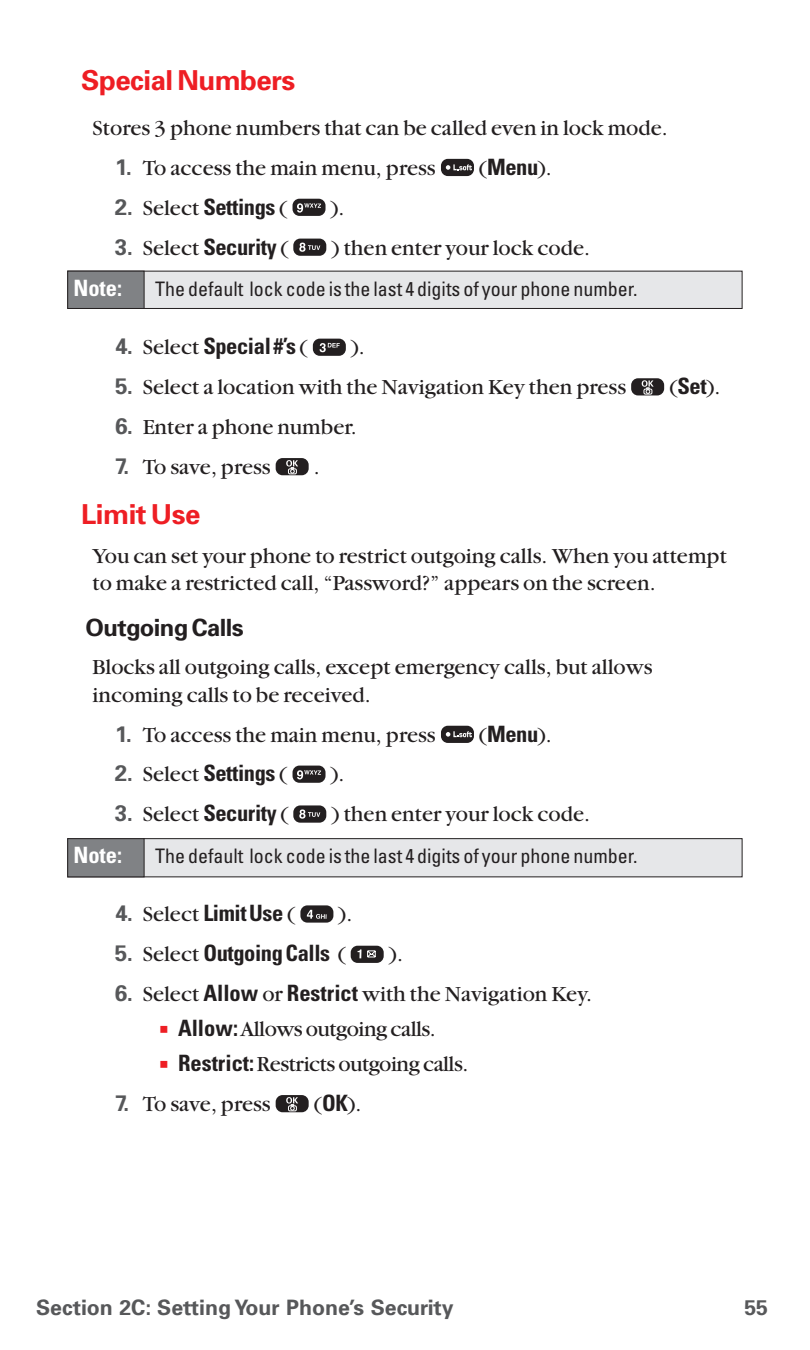
<style>
.page{position:relative;width:810px;height:1350px;background:#fff}
.page>*{position:absolute;margin:0;border:0;box-sizing:border-box;transform-origin:0 0}
.t1{font:700 27.5px "Univers";letter-spacing:-.015em;color:#ee1e24}
.t2{font:700 23.75px "Univers";letter-spacing:-.02em;color:#231f20}
.t3{font:22.5px/27.5px "Garamond";color:#231f20}
.t4{font:700 condensed 22.5px "Univers";letter-spacing:-.02em;color:#231f20}
.t5{font:22.5px/35px "Garamond";letter-spacing:-.02em;color:#231f20}
.t6{font:700 condensed 22.5px "Univers";color:#fff}
.t7{font:700 21.25px "Univers";color:#57585a}
.t8{font:condensed 20px "Univers";color:#231f20}
.s1{font-family:"Univers";font-weight:700;color:#57585a}
.s2{font-family:"Garamond";font-weight:400;font-stretch:normal}
.s3{font-stretch:normal;color:#57585a}
.s4{font-family:"Univers";font-weight:700;font-stretch:condensed}
</style>
<div class="page">
<div style="left:68px;top:271px;width:674px;height:37px;background:#e6e7e9"></div>
<div style="left:67px;top:271px;width:675px;height:38px;border:1px solid #231f20"></div>
<div style="left:68px;top:271px;width:76px;height:37px;background:#808285"></div>
<div style="left:67px;top:271px;width:78px;height:38px;border:1px solid #231f20"></div>
<div style="left:68px;top:839px;width:674px;height:38px;background:#e6e7e9"></div>
<div style="left:67px;top:838px;width:675px;height:39px;border:1px solid #231f20"></div>
<div style="left:68px;top:839px;width:76px;height:38px;background:#808285"></div>
<div style="left:67px;top:838px;width:78px;height:39px;border:1px solid #231f20"></div>
<svg style="left:275px;top:1095px;width:33px;height:18px"></svg>
<div style="left:276px;top:1095px;width:33px;height:17px;background:#231f20;border-radius:7px"></div>
<svg style="left:288px;top:1097px;width:10px;height:14px"></svg>
<svg style="left:350px;top:945px;width:33px;height:18px"></svg>
<div style="left:351px;top:946px;width:33px;height:17px;background:#231f20;border-radius:7px"></div>
<svg style="left:358px;top:949px;width:18px;height:9px"></svg>
<div style="left:300px;top:905px;width:33px;height:18px;background:#231f20;border-radius:7px"></div>
<svg style="left:307px;top:910px;width:20px;height:9px"></svg>
<div style="left:293px;top:805px;width:33px;height:18px;background:#231f20;border-radius:7px"></div>
<svg style="left:299px;top:809px;width:21px;height:10px"></svg>
<svg style="left:292px;top:765px;width:33px;height:18px"></svg>
<div style="left:293px;top:766px;width:33px;height:17px;background:#231f20;border-radius:7px"></div>
<svg style="left:297px;top:770px;width:24px;height:9px"></svg>
<svg style="left:441px;top:725px;width:33px;height:18px"></svg>
<div style="left:441px;top:726px;width:33px;height:17px;background:#231f20;border-radius:7px"></div>
<svg style="left:446px;top:731px;width:26px;height:6px"></svg>
<svg style="left:275px;top:458px;width:33px;height:18px"></svg>
<div style="left:276px;top:458px;width:33px;height:17px;background:#231f20;border-radius:7px"></div>
<svg style="left:288px;top:460px;width:10px;height:14px"></svg>
<svg style="left:631px;top:379px;width:34px;height:17px"></svg>
<div style="left:631px;top:378px;width:33px;height:17px;background:#231f20;border-radius:7px"></div>
<div style="left:642px;top:380px;width:6px;height:7px;background:#fff;border-radius:50%"></div>
<svg style="left:643px;top:380px;width:11px;height:14px"></svg>
<svg style="left:312px;top:338px;width:34px;height:17px"></svg>
<div style="left:313px;top:339px;width:33px;height:17px;background:#231f20;border-radius:7px"></div>
<svg style="left:320px;top:343px;width:20px;height:9px"></svg>
<svg style="left:294px;top:238px;width:33px;height:17px"></svg>
<div style="left:293px;top:239px;width:33px;height:17px;background:#231f20;border-radius:7px"></div>
<svg style="left:299px;top:243px;width:21px;height:9px"></svg>
<svg style="left:292px;top:198px;width:33px;height:18px"></svg>
<div style="left:293px;top:199px;width:33px;height:17px;background:#231f20;border-radius:7px"></div>
<svg style="left:297px;top:203px;width:24px;height:10px"></svg>
<div style="left:438px;top:158px;width:38px;height:20px;background:linear-gradient(to right,#f6f6f6,#f7f7f7)"></div>
<div style="left:441px;top:159px;width:33px;height:17px;background:#231f20;border-radius:7px"></div>
<svg style="left:446px;top:164px;width:26px;height:6px"></svg>
<p class="t1" style="left:81px;top:70px;width:216px">Special Numbers</p>
<p class="t3" style="left:92px;top:116px;width:577px">Stores 3 phone numbers that can be called even in lock mode.</p>
<p class="t3" style="left:115px;top:156px;width:322px"><span class="s1">1.</span> To access the main menu, press</p>
<p class="t4" style="left:479px;top:158px;width:74px"><span class="s2">(</span>Menu<span class="s2">).</span></p>
<p class="t4" style="left:115px;top:198px;width:174px"><span class="s3">2.</span> <span class="s2">Select</span> Settings <span class="s2">(</span></p>
<p class="t3" style="left:330px;top:196px;width:16px">).</p>
<p class="t4" style="left:115px;top:238px;width:175px"><span class="s3">3.</span> <span class="s2">Select</span> Security <span class="s2">(</span></p>
<p class="t3" style="left:332px;top:236px;width:260px">) then enter your lock code.</p>
<p class="t6" style="left:73px;top:280px;width:50px">Note:</p>
<p class="t8" style="left:155px;top:282px;width:484px">The default lock code is the last 4 digits of your phone number.</p>
<p class="t4" style="left:115px;top:338px;width:194px"><span class="s3">4.</span> <span class="s2">Select</span> Special #’s <span class="s2">(</span></p>
<p class="t3" style="left:351px;top:335px;width:16px">).</p>
<p class="t3" style="left:115px;top:375px;width:513px"><span class="s1">5.</span> Select a location with the Navigation Key then press</p>
<p class="t3" style="left:670px;top:375px;width:52px">(<span class="s4">Set</span>).</p>
<p class="t3" style="left:115px;top:415px;width:243px"><span class="s1">6.</span> Enter a phone number.</p>
<p class="t3" style="left:115px;top:455px;width:157px"><span class="s1">7.</span> To save, press</p>
<p class="t3" style="left:314px;top:455px;width:7px">.</p>
<p class="t1" style="left:81px;top:504px;width:121px">Limit Use</p>
<p class="t3" style="left:92px;top:544px;width:636px">You can set your phone to restrict outgoing calls. When you attempt to make a restricted call, “Password?” appears on the screen.</p>
<p class="t2" style="left:86px;top:618px;width:160px">Outgoing Calls</p>
<p class="t3" style="left:92px;top:655px;width:562px">Blocks all outgoing calls, except emergency calls, but allows incoming calls to be received.</p>
<p class="t3" style="left:115px;top:723px;width:322px"><span class="s1">1.</span> To access the main menu, press</p>
<p class="t4" style="left:479px;top:725px;width:74px"><span class="s2">(</span>Menu<span class="s2">).</span></p>
<p class="t4" style="left:115px;top:765px;width:174px"><span class="s3">2.</span> <span class="s2">Select</span> Settings <span class="s2">(</span></p>
<p class="t3" style="left:330px;top:763px;width:16px">).</p>
<p class="t4" style="left:115px;top:805px;width:175px"><span class="s3">3.</span> <span class="s2">Select</span> Security <span class="s2">(</span></p>
<p class="t3" style="left:332px;top:803px;width:260px">) then enter your lock code.</p>
<p class="t6" style="left:73px;top:847px;width:50px">Note:</p>
<p class="t8" style="left:155px;top:849px;width:484px">The default lock code is the last 4 digits of your phone number.</p>
<p class="t4" style="left:115px;top:905px;width:182px"><span class="s3">4.</span> <span class="s2">Select</span> Limit Use <span class="s2">(</span></p>
<p class="t3" style="left:338px;top:902px;width:16px">).</p>
<p class="t4" style="left:115px;top:945px;width:232px"><span class="s3">5.</span> <span class="s2">Select</span> Outgoing Calls <span class="s2">(</span></p>
<p class="t3" style="left:389px;top:942px;width:16px">).</p>
<p class="t5" style="left:178px;top:978px;width:415px;text-indent:-63px"><span class="s1">6.</span> Select <span class="s4">Allow</span> or <span class="s4">Restrict</span> with the Navigation Key.<br><span class="s4">Allow:</span> Allows outgoing calls.<br><span class="s4">Restrict:</span> Restricts outgoing calls.</p>
<p class="t3" style="left:115px;top:1092px;width:157px"><span class="s1">7.</span> To save, press</p>
<p class="t3" style="left:314px;top:1092px;width:49px">(<span class="s4">OK</span>).</p>
<p class="t7" style="left:36px;top:1300px;width:419px">Section 2C: Setting Your Phone’s Security</p>
<p class="t7" style="left:744px;top:1300px;width:25px">55</p>
</div>
